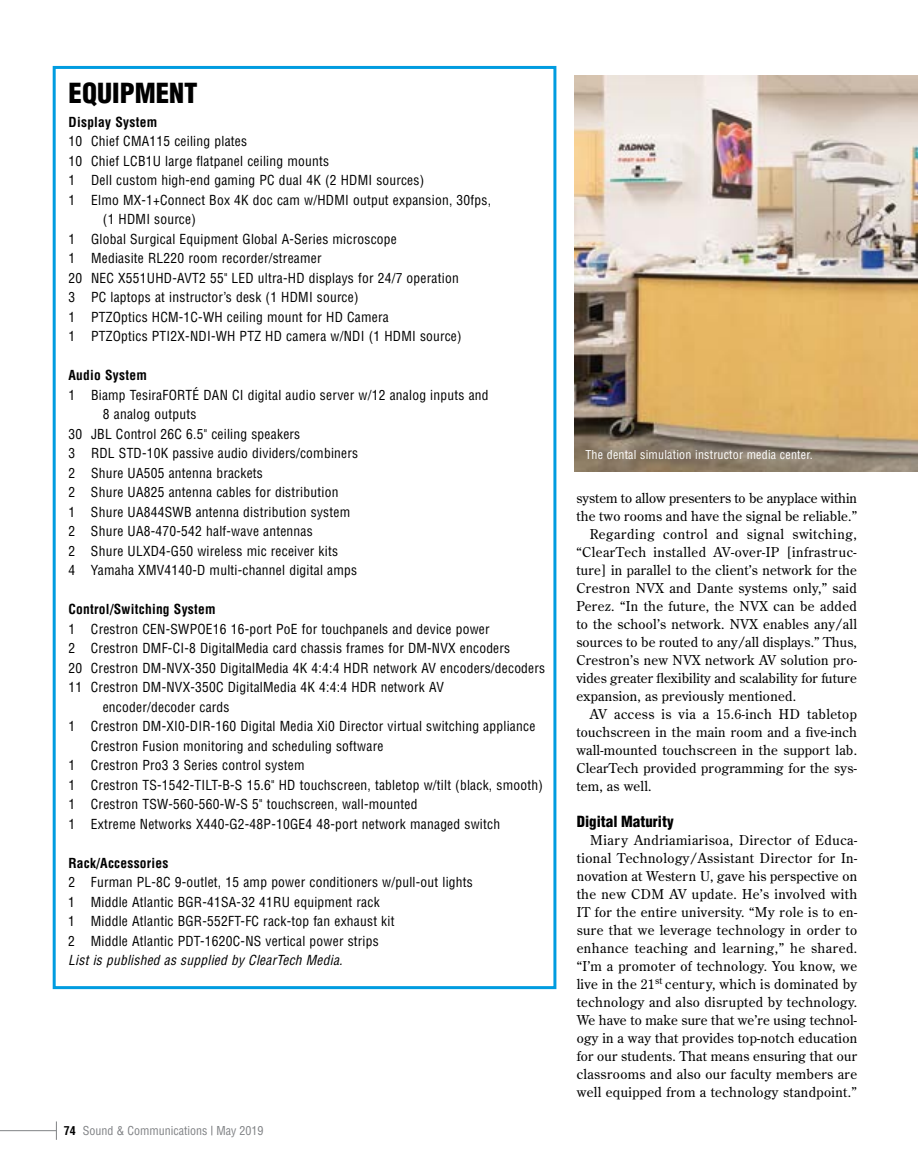
<style>
.page{position:relative;width:918px;height:1175px;background:#fff}
.page>*{position:absolute;margin:0;border:0;box-sizing:border-box;transform-origin:0 0}
.t1{font:900 condensed 27px "Helvetica";color:#000}
.t2{font:900 condensed 15px "Helvetica";color:#000}
.t3{font:condensed 13.5px/19.5px "Helvetica";letter-spacing:.02em;color:#000}
.t4{font:13.5px/18px "Century Old Style";letter-spacing:.02em;color:#000;text-align:justify}
.t5{font:700 condensed 13.5px "Helvetica";letter-spacing:.02em;color:#000}
.t6{font:italic condensed 13.5px "Helvetica";letter-spacing:.02em;color:#000}
.t7{font:13.5px "Century Old Style";color:#000}
.t8{font:13.5px "Century Old Style";letter-spacing:.04em;color:#000}
.t9{font:condensed 12px "Helvetica";letter-spacing:.015em;color:#fff}
.t10{font:condensed 12px "Helvetica";color:#808285}
.s1{font-weight:700;color:#000}
</style>
<div class="page">
<hr style="left:0;top:1130px;width:56px;height:1px;background:#808285">
<svg style="left:56px;top:1121px;width:1px;height:18px"></svg>
<img style="left:575px;top:76px;width:343px;height:395px">
<div style="left:53px;top:66px;width:503px;height:923px;border:3px solid #009ce0"></div>
<h1 class="t1" style="left:69px;top:76px;width:131px">EQUIPMENT</h1>
<p class="t5" style="left:69px;top:113px;width:90px">Display System</p>
<p class="t3" style="left:69px;top:131px;width:180px">10 Chief CMA115 ceiling plates</p>
<p class="t3" style="left:69px;top:151px;width:262px">10 Chief LCB1U large flatpanel ceiling mounts</p>
<p class="t3" style="left:69px;top:170px;width:357px">1 Dell custom high-end gaming PC dual 4K (2 HDMI sources)</p>
<p class="t3" style="left:69px;top:190px;width:424px">1 Elmo MX-1+Connect Box 4K doc cam w/HDMI output expansion, 30fps,</p>
<p class="t3" style="left:103px;top:209px;width:94px">(1 HDMI source)</p>
<p class="t3" style="left:69px;top:229px;width:330px">1 Global Surgical Equipment Global A-Series microscope</p>
<p class="t3" style="left:69px;top:248px;width:255px">1 Mediasite RL220 room recorder/streamer</p>
<p class="t3" style="left:69px;top:268px;width:392px">20 NEC X551UHD-AVT2 55" LED ultra-HD displays for 24/7 operation</p>
<p class="t3" style="left:69px;top:287px;width:292px">3 PC laptops at instructor’s desk (1 HDMI source)</p>
<p class="t3" style="left:69px;top:307px;width:322px">1 PTZOptics HCM-1C-WH ceiling mount for HD Camera</p>
<p class="t3" style="left:69px;top:326px;width:395px">1 PTZOptics PTI2X-NDI-WH PTZ HD camera w/NDI (1 HDMI source)</p>
<p class="t5" style="left:69px;top:367px;width:80px">Audio System</p>
<p class="t3" style="left:69px;top:385px;width:422px">1 Biamp TesiraFORTÉ DAN CI digital audio server w/12 analog inputs and</p>
<p class="t3" style="left:103px;top:404px;width:95px">8 analog outputs</p>
<p class="t3" style="left:69px;top:424px;width:233px">30 JBL Control 26C 6.5" ceiling speakers</p>
<p class="t3" style="left:69px;top:443px;width:291px">3 RDL STD-10K passive audio dividers/combiners</p>
<p class="t3" style="left:69px;top:463px;width:196px">2 Shure UA505 antenna brackets</p>
<p class="t3" style="left:69px;top:482px;width:271px">2 Shure UA825 antenna cables for distribution</p>
<p class="t3" style="left:68px;top:502px;width:283px">1 Shure UA844SWB antenna distribution system</p>
<p class="t3" style="left:68px;top:521px;width:246px">2 Shure UA8-470-542 half-wave antennas</p>
<p class="t3" style="left:68px;top:541px;width:271px">2 Shure ULXD4-G50 wireless mic receiver kits</p>
<p class="t3" style="left:68px;top:560px;width:290px">4 Yamaha XMV4140-D multi-channel digital amps</p>
<p class="t5" style="left:68px;top:601px;width:149px">Control/Switching System</p>
<p class="t3" style="left:68px;top:619px;width:423px">1 Crestron CEN-SWPOE16 16-port PoE for touchpanels and device power</p>
<p class="t3" style="left:68px;top:638px;width:443px">2 Crestron DMF-CI-8 DigitalMedia card chassis frames for DM-NVX encoders</p>
<p class="t3" style="left:68px;top:658px;width:478px">20 Crestron DM-NVX-350 DigitalMedia 4K 4:4:4 HDR network AV encoders/decoders</p>
<p class="t3" style="left:68px;top:677px;width:377px">11 Crestron DM-NVX-350C DigitalMedia 4K 4:4:4 HDR network AV</p>
<p class="t3" style="left:103px;top:697px;width:128px">encoder/decoder cards</p>
<p class="t3" style="left:68px;top:716px;width:469px">1 Crestron DM-XI0-DIR-160 Digital Media Xi0 Director virtual switching appliance</p>
<p class="t3" style="left:91px;top:736px;width:294px">Crestron Fusion monitoring and scheduling software</p>
<p class="t3" style="left:68px;top:755px;width:238px">1 Crestron Pro3 3 Series control system</p>
<p class="t3" style="left:68px;top:775px;width:476px">1 Crestron TS-1542-TILT-B-S 15.6" HD touchscreen, tabletop w/tilt (black, smooth)</p>
<p class="t3" style="left:68px;top:794px;width:351px">1 Crestron TSW-560-560-W-S 5" touchscreen, wall-mounted</p>
<p class="t3" style="left:68px;top:814px;width:433px">1 Extreme Networks X440-G2-48P-10GE4 48-port network managed switch</p>
<p class="t5" style="left:68px;top:854px;width:102px">Rack/Accessories</p>
<p class="t3" style="left:68px;top:872px;width:406px">2 Furman PL-8C 9-outlet, 15 amp power conditioners w/pull-out lights 1 Middle Atlantic BGR-41SA-32 41RU equipment rack<br>1 Middle Atlantic BGR-552FT-FC rack-top fan exhaust kit<br>2 Middle Atlantic PDT-1620C-NS vertical power strips</p>
<p class="t6" style="left:68px;top:952px;width:276px">List is published as supplied by ClearTech Media.</p>
<p class="t10" style="left:64px;top:1123px;width:201px"><span class="s1">74</span> Sound &amp; Communications May 2019</p>
<p class="t9" style="left:585px;top:447px;width:229px">The dental simulation instructor media center.</p>
<p class="t7" style="left:576px;top:489px;width:282px">system to allow presenters to be anyplace within</p>
<p class="t4" style="left:576px;top:507px;width:282px">the two rooms and have the signal be reliable.”</p>
<p class="t8" style="left:590px;top:525px;width:268px">Regarding control and signal switching,</p>
<p class="t4" style="left:576px;top:543px;width:282px">“ClearTech installed AV-over-IP [infrastruc-</p>
<p class="t4" style="left:576px;top:561px;width:282px">ture] in parallel to the client’s network for the</p>
<p class="t4" style="left:576px;top:579px;width:282px">Crestron NVX and Dante systems only,” said</p>
<p class="t4" style="left:576px;top:597px;width:282px">Perez. “In the future, the NVX can be added</p>
<p class="t4" style="left:576px;top:615px;width:282px">to the school’s network. NVX enables any/all</p>
<p class="t4" style="left:576px;top:633px;width:282px">sources to be routed to any/all displays.” Thus,</p>
<p class="t4" style="left:576px;top:651px;width:282px">Crestron’s new NVX network AV solution pro-</p>
<p class="t4" style="left:576px;top:669px;width:282px">vides greater flexibility and scalability for future</p>
<p class="t4" style="left:576px;top:687px;width:221px">expansion, as previously mentioned.</p>
<p class="t4" style="left:590px;top:704px;width:269px">AV access is via a 15.6-inch HD tabletop</p>
<p class="t4" style="left:576px;top:722px;width:282px">touchscreen in the main room and a five-inch</p>
<p class="t4" style="left:576px;top:740px;width:282px">wall-mounted touchscreen in the support lab.</p>
<p class="t4" style="left:576px;top:758px;width:282px">ClearTech provided programming for the sys-</p>
<p class="t4" style="left:576px;top:776px;width:77px">tem, as well.</p>
<p class="t2" style="left:577px;top:812px;width:99px">Digital Maturity</p>
<p class="t4" style="left:577px;top:831px;width:282px;text-indent:14px">Miary Andriamiarisoa, Director of Educa&shy;tional Technology/Assistant Director for In&shy;novation at Western U, gave his perspective on the new CDM AV update. He’s involved with IT for the entire university. “My role is to en&shy;sure that we leverage technology in order to enhance teaching and learning,” he shared. “I’m a promoter of technology. You know, we live in the 21<sup>st</sup> century, which is dominated by technology and also disrupted by technology.<br>We have to make sure that we’re using technol&shy;ogy in a way that provides top-notch education for our students. That means ensuring that our classrooms and also our faculty members are well equipped from a technology standpoint.”</p>
</div>
